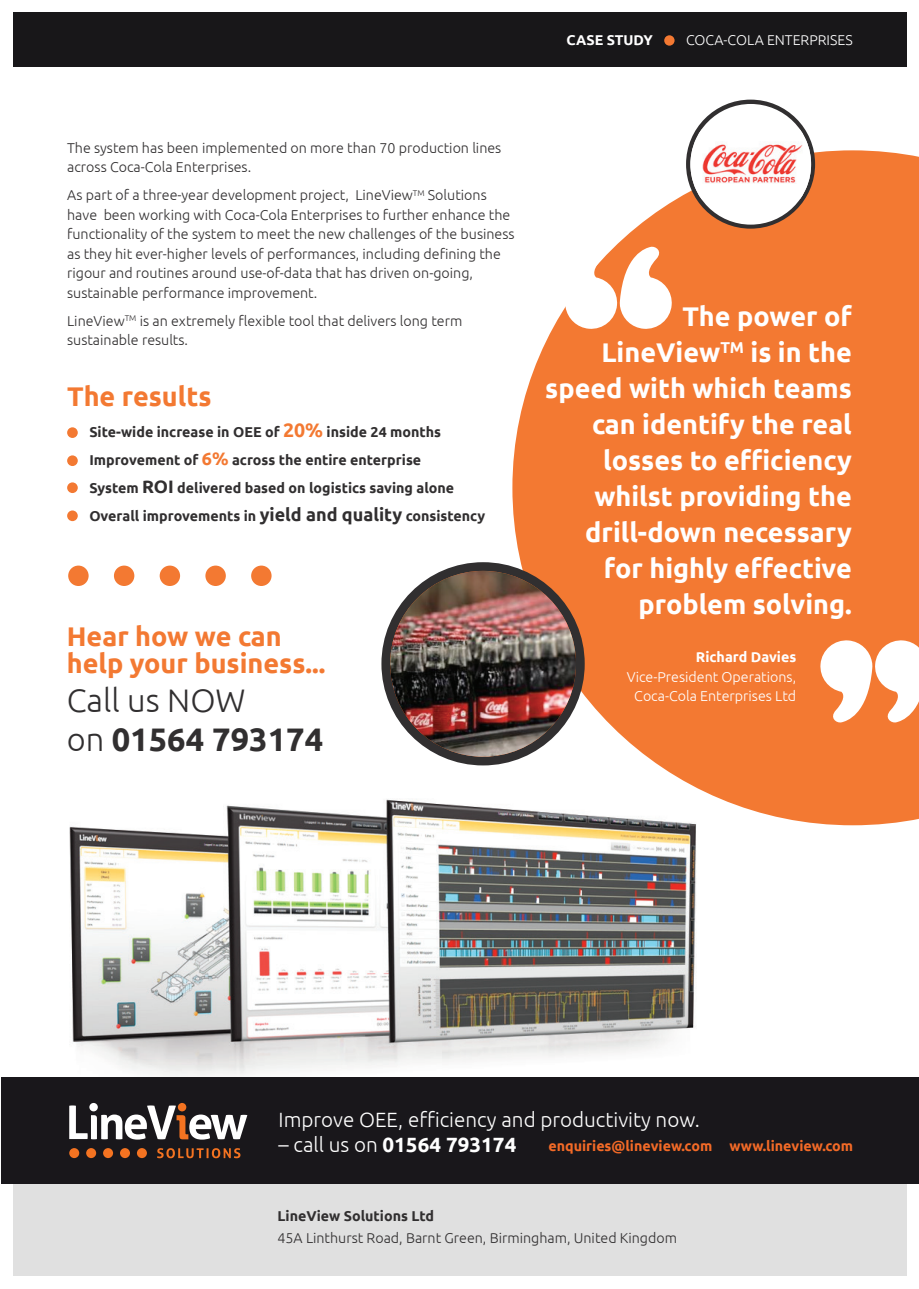
<style>
.page{position:relative;width:919px;height:1289px;background:#fff}
.page>*{position:absolute;margin:0;border:0;box-sizing:border-box;transform-origin:0 0}
.t1{font:300 32.55px/39.2px "Ubuntu";color:#312f30}
.t2{font:700 27px/36px "Ubuntu";color:#fff;text-align:right}
.t3{font:700 27px/27px "Ubuntu";color:#f37932}
.t4{font:300 20.7px "Ubuntu";color:#fff}
.t5{font:700 20.7px "Ubuntu";color:#fff}
.t6{font:300 14.25px/19.5px "Ubuntu";color:#312f30}
.t7{font:700 14.25px "Ubuntu";color:#312f30}
.t8{font:300 14.25px/19.5px "Ubuntu";color:#fff;text-align:right}
.t9{font:700 14.25px "Ubuntu";color:#f36a27}
.t10{font:700 14.25px "Ubuntu";color:#fff}
.s1{font-size:19.5px;color:#f37932}
.s2{font-size:18px;color:#f37932}
.s3{font-size:18px}
.s4{font-weight:700}
.s5{font-weight:300}
</style>
<div class="page">
<img style="left:69px;top:717px;width:627px;height:359px">
<div style="left:13px;top:1182px;width:893px;height:94px;background:#e0e0e0"></div>
<div style="left:13px;top:13px;width:893px;height:54px;background:#181719"></div>
<div style="left:68px;top:565px;width:21px;height:21px;background:#f37932;border-radius:50%"></div>
<div style="left:114px;top:565px;width:20px;height:21px;background:#f37932;border-radius:50%"></div>
<div style="left:160px;top:565px;width:20px;height:21px;background:#f37932;border-radius:50%"></div>
<div style="left:205px;top:565px;width:21px;height:21px;background:#f37932;border-radius:50%"></div>
<div style="left:251px;top:565px;width:20px;height:21px;background:#f37932;border-radius:50%"></div>
<svg style="left:512px;top:150px;width:406px;height:675px;fill:#f37932"></svg>
<svg style="left:565px;top:246px;width:107px;height:84px"></svg>
<svg style="left:819px;top:639px;width:99px;height:84px"></svg>
<div style="left:664px;top:35px;width:10px;height:11px;background:#f37932;border-radius:50%"></div>
<div style="left:67px;top:427px;width:11px;height:11px;background:#f37932;border-radius:50%"></div>
<div style="left:67px;top:455px;width:11px;height:11px;background:#f37932;border-radius:50%"></div>
<div style="left:67px;top:482px;width:11px;height:11px;background:#f37932;border-radius:50%"></div>
<div style="left:67px;top:510px;width:11px;height:11px;background:#f37932;border-radius:50%"></div>
<div style="left:381px;top:562px;width:203px;height:203px;background:#312f30;border-radius:50%"></div>
<img style="left:390px;top:571px;width:186px;height:185px;border-radius:93px">
<svg style="left:686px;top:100px;width:129px;height:129px"></svg>
<div style="left:690px;top:104px;width:121px;height:121px;background:#fff;border-radius:50%"></div>
<img style="left:690px;top:129px;width:121px;height:70px">
<div style="left:1px;top:1077px;width:917px;height:106px;background:#19171b"></div>
<svg style="left:69px;top:1103px;width:178px;height:55px"></svg>
<p class="t10" style="left:566px;top:32px;width:88px">CASE STUDY</p>
<p class="t8" style="left:686px;top:30px;width:168px">COCA-COLA ENTERPRISES</p>
<p class="t6" style="left:67px;top:138px;width:435px">The system has been implemented on more than 70 production lines across Coca-Cola Enterprises.</p>
<p class="t6" style="left:67px;top:185px;width:449px">As part of a three-year development project, LineView<sup>TM</sup> Solutions have been working with Coca-Cola Enterprises to further enhance the functionality of the system to meet the new challenges of the business as they hit ever-higher levels of performances, including defining the rigour and routines around use-of-data that has driven on-going, sustainable performance improvement.</p>
<p class="t6" style="left:67px;top:311px;width:396px">LineView<sup>TM</sup> is an extremely flexible tool that delivers long term sustainable results.</p>
<p class="t3" style="left:67px;top:382px;width:146px">The results</p>
<p class="t7" style="left:89px;top:423px;width:353px">Site-wide increase in OEE of <span class="s1">20%</span> inside 24 months</p>
<p class="t7" style="left:89px;top:451px;width:333px">Improvement of <span class="s2">6%</span> across the entire enterprise</p>
<p class="t7" style="left:89px;top:479px;width:366px">System <span class="s3">ROI</span> delivered based on logistics saving alone</p>
<p class="t7" style="left:89px;top:507px;width:397px">Overall improvements in <span class="s3">yield and quality</span> consistency</p>
<p class="t3" style="left:67px;top:622px;width:260px">Hear how we can help your business...</p>
<p class="t1" style="left:67px;top:680px;width:258px">Call us NOW<br>on <span class="s4">01564 793174</span></p>
<p class="t2" style="left:545px;top:298px;width:308px">The power of<br>LineView<sup>TM</sup> is in the speed with which teams can identify the real losses to efficiency whilst providing the drill-down necessary for highly effective</p>
<p class="t2" style="left:638px;top:586px;width:215px">problem solving.</p>
<p class="t8" style="left:626px;top:647px;width:171px"><span class="s4">Richard Davies<br></span>Vice-President Operations,<br>Coca-Cola Enterprises Ltd</p>
<p class="t4" style="left:278px;top:1106px;width:423px">Improve OEE, efficiency and productivity now.</p>
<p class="t5" style="left:278px;top:1131px;width:239px"><span class="s5">– call us on</span> 01564 793174</p>
<p class="t9" style="left:548px;top:1137px;width:306px">enquiries@lineview.com www.lineview.com</p>
<p class="t7" style="left:277px;top:1207px;width:158px">LineView Solutions Ltd</p>
<p class="t6" style="left:277px;top:1227px;width:401px">45A Linthurst Road, Barnt Green, Birmingham, United Kingdom</p>
</div>
